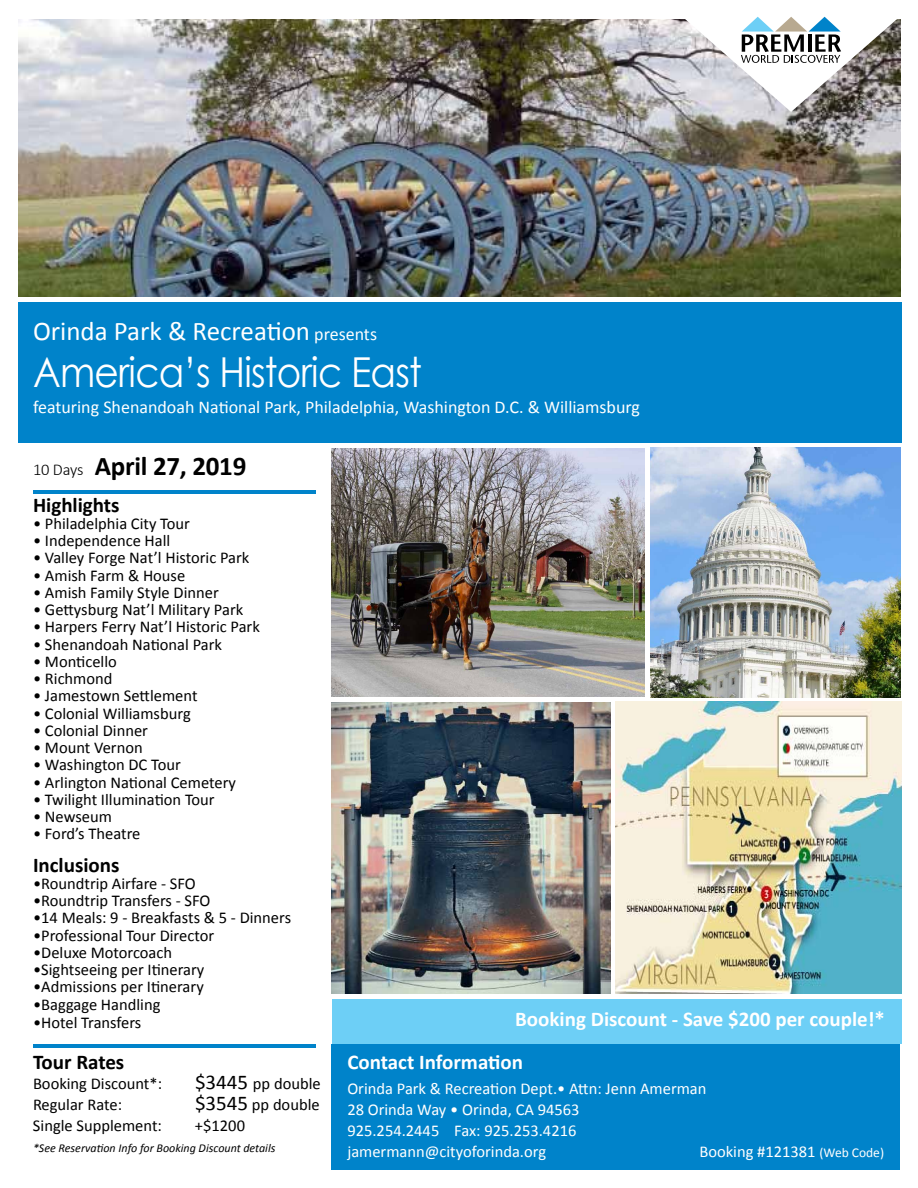
<style>
.page{position:relative;width:918px;height:1188px;background:#fff}
.page>*{position:absolute;margin:0;border:0;box-sizing:border-box;transform-origin:0 0}
.t1{font:41.25px "Century Gothic";letter-spacing:-.02em;color:#fff;scale:.91 1}
.t2{font:27px "Calibri";color:#fff}
.t3{font:700 27px "Calibri";letter-spacing:-.01em;color:#000}
.t4{font:700 21px "Calibri";color:#fff}
.t5{font:700 21px "Calibri";color:#000}
.t6{font:18px "Calibri";color:#fff}
.t7{font:16.5px "Calibri";color:#000}
.t8{font:16.5px/21px "Calibri";color:#fff}
.t9{font:italic 12px "Calibri";color:#000}
.s1{font-size:18px}
.s2{font-weight:300;font-size:16.5px}
.s3{font-size:21px}
.s4{font-size:13.5px}
</style>
<div class="page">
<div style="left:331px;top:1044px;width:569px;height:126px;background:#0083ca"></div>
<img style="left:18px;top:20px;width:883px;height:277px">
<img style="left:331px;top:702px;width:280px;height:292px">
<img style="left:331px;top:448px;width:314px;height:249px">
<div style="left:332px;top:1000px;width:570px;height:44px;background:#6dcff6"></div>
<hr style="left:33px;top:490px;width:283px;height:4px;background:#0083ca">
<div style="left:18px;top:298px;width:883px;height:145px;background:#0083ca"></div>
<div style="left:18px;top:297px;width:900px;height:5px;background:#fff"></div>
<hr style="left:33px;top:1044px;width:283px;height:4px;background:#0083ca">
<img style="left:616px;top:702px;width:285px;height:292px">
<img style="left:650px;top:447px;width:251px;height:250px">
<svg style="left:682px;top:16px;width:218px;height:96px"></svg>
<h2 class="t2" style="left:33px;top:314px;width:346px">Orinda Park &amp; Recreation <span class="s1">presents</span></h2>
<h1 class="t1" style="left:33px;top:343px;width:429px">America’s Historic East</h1>
<p class="t6" style="left:33px;top:396px;width:609px">featuring Shenandoah National Park, Philadelphia, Washington D.C. &amp; Williamsburg</p>
<h2 class="t3" style="left:33px;top:449px;width:215px"><span class="s2">10 Days</span> April 27, 2019</h2>
<p class="t5" style="left:33px;top:491px;width:88px">Highlights</p>
<p class="t7" style="left:33px;top:513px;width:159px">• Philadelphia City Tour</p>
<p class="t7" style="left:33px;top:530px;width:139px">• Independence Hall</p>
<p class="t7" style="left:33px;top:547px;width:218px">• Valley Forge Nat’l Historic Park</p>
<p class="t7" style="left:33px;top:565px;width:154px">• Amish Farm &amp; House</p>
<p class="t7" style="left:33px;top:582px;width:187px">• Amish Family Style Dinner</p>
<p class="t7" style="left:33px;top:599px;width:212px">• Gettysburg Nat’l Military Park</p>
<p class="t7" style="left:33px;top:616px;width:228px">• Harpers Ferry Nat’l Historic Park</p>
<p class="t7" style="left:33px;top:634px;width:191px">• Shenandoah National Park</p>
<p class="t7" style="left:33px;top:651px;width:85px">• Monticello</p>
<p class="t7" style="left:33px;top:668px;width:81px">• Richmond</p>
<p class="t7" style="left:33px;top:685px;width:166px">• Jamestown Settlement</p>
<p class="t7" style="left:33px;top:703px;width:159px">• Colonial Williamsburg</p>
<p class="t7" style="left:33px;top:720px;width:116px">• Colonial Dinner</p>
<p class="t7" style="left:33px;top:737px;width:111px">• Mount Vernon</p>
<p class="t7" style="left:33px;top:754px;width:149px">• Washington DC Tour</p>
<p class="t7" style="left:33px;top:772px;width:205px">• Arlington National Cemetery</p>
<p class="t7" style="left:33px;top:789px;width:183px">• Twilight Illumination Tour</p>
<p class="t7" style="left:33px;top:806px;width:80px">• Newseum</p>
<p class="t7" style="left:33px;top:823px;width:109px">• Ford’s Theatre</p>
<p class="t5" style="left:33px;top:851px;width:88px">Inclusions</p>
<p class="t7" style="left:33px;top:873px;width:164px">•Roundtrip Airfare - SFO</p>
<p class="t7" style="left:33px;top:890px;width:179px">•Roundtrip Transfers - SFO</p>
<p class="t7" style="left:33px;top:907px;width:260px">•14 Meals: 9 - Breakfasts &amp; 5 - Dinners</p>
<p class="t7" style="left:33px;top:925px;width:183px">•Professional Tour Director</p>
<p class="t7" style="left:33px;top:942px;width:141px">•Deluxe Motorcoach</p>
<p class="t7" style="left:33px;top:959px;width:173px">•Sightseeing per Itinerary</p>
<p class="t7" style="left:33px;top:976px;width:172px">•Admissions per Itinerary</p>
<p class="t7" style="left:33px;top:994px;width:129px">•Baggage Handling</p>
<p class="t7" style="left:33px;top:1012px;width:110px">•Hotel Transfers</p>
<p class="t4" style="left:515px;top:1005px;width:371px">Booking Discount - Save $200 per couple!*</p>
<p class="t5" style="left:33px;top:1048px;width:93px">Tour Rates</p>
<p class="t4" style="left:347px;top:1048px;width:177px">Contact Information</p>
<p class="t7" style="left:33px;top:1073px;width:131px">Booking Discount*:</p>
<p class="t7" style="left:195px;top:1073px;width:127px"><span class="s3">$3445</span> pp double</p>
<p class="t7" style="left:33px;top:1094px;width:91px">Regular Rate:</p>
<p class="t7" style="left:195px;top:1094px;width:126px"><span class="s3">$3545</span> pp double</p>
<p class="t7" style="left:33px;top:1115px;width:130px">Single Supplement:</p>
<p class="t7" style="left:195px;top:1115px;width:52px">+$1200</p>
<p class="t9" style="left:33px;top:1139px;width:244px">*See Reservation Info for Booking Discount details</p>
<p class="t8" style="left:347px;top:1078px;width:361px">Orinda Park &amp; Recreation Dept.• Attn: Jenn Amerman 28 Orinda Way • Orinda, CA 94563<br>925.254.2445 Fax: 925.253.4216 jamermann@cityoforinda.org</p>
<p class="t8" style="left:699px;top:1141px;width:186px">Booking #121381 <span class="s4">(Web Code)</span></p>
</div>
